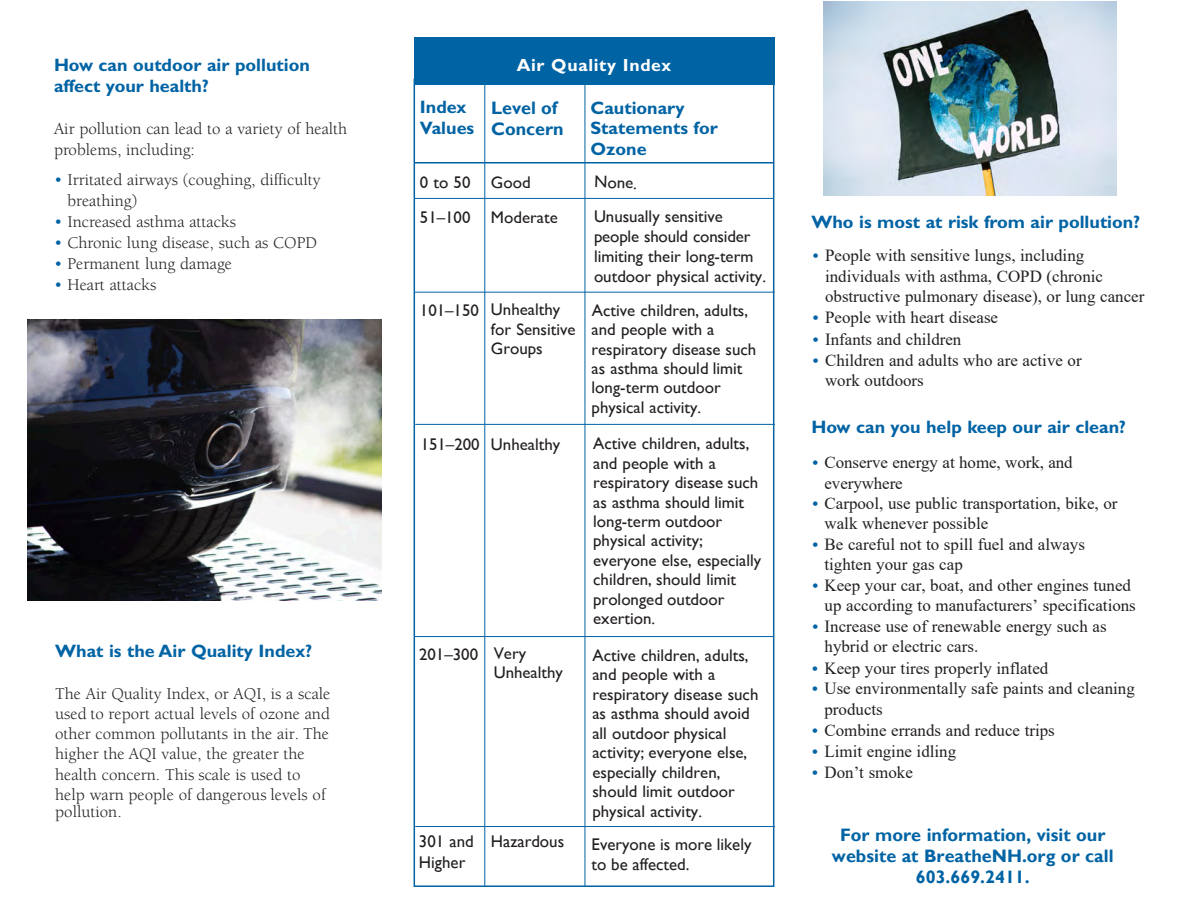
<style>
.page{position:relative;width:1188px;height:918px;background:#fff}
.page>*{position:absolute;margin:0;border:0;box-sizing:border-box;transform-origin:0 0}
.t1{font:700 18px/20.9px "Gill Sans";color:#0063a4}
.t2{font:700 18px/21px "Gill Sans";color:#0063a4;text-align:center}
.t3{font:700 18px/21.6px "Gill Sans";color:#0063a4}
.t4{font:700 17.7px "Gill Sans";letter-spacing:.04em;color:#fff}
.t5{font:16.95px/20.4px "Times New Roman";color:#231f20}
.t6{font:16.8px/19.5px "Gill Sans";color:#231f20}
.t7{font:16.8px/20.2px "Berkeley";color:#231f20}
.t8{font:16.8px/20.2px "Gill Sans";color:#221f1f}
.t9{font:16.8px/20.2px "Gill Sans";color:#231f20}
.s1{color:#0063a4}
.s2{font-style:inherit}
.s3{font-family:"Berkeley";color:#0063a4}
</style>
<div class="page">
<div style="left:414px;top:38px;width:360px;height:47px;background:#0063a4"></div>
<div style="left:414px;top:79px;width:360px;height:808px;border:2px solid #0063a4"></div>
<hr style="left:484px;top:76px;width:1px;height:810px;background:#0063a4">
<hr style="left:585px;top:80px;width:1px;height:806px;background:#0063a4">
<hr style="left:414px;top:162px;width:359px;height:2px;background:#0063a4">
<hr style="left:414px;top:198px;width:360px;height:1px;background:#0063a4">
<hr style="left:415px;top:292px;width:359px;height:1px;background:#0063a4">
<hr style="left:415px;top:424px;width:360px;height:1px;background:#0063a4">
<hr style="left:414px;top:636px;width:360px;height:1px;background:#0063a4">
<img style="left:27px;top:320px;width:355px;height:280px">
<img style="left:824px;top:1px;width:292px;height:195px">
<hr style="left:415px;top:826px;width:360px;height:1px;background:#0063a4">
<p class="t1" style="left:54px;top:57px;width:257px">How can outdoor air pollution affect your health?</p>
<p class="t7" style="left:54px;top:120px;width:295px;line-height:21px">Air pollution can lead to a variety of health problems, including:</p>
<p class="t7" style="left:68px;top:171px;width:255px;line-height:21px;text-indent:-14px"><span class="s1">•</span> Irritated airways (coughing, difficulty breathing)</p>
<p class="t7" style="left:54px;top:213px;width:183px"><span class="s1">•</span> Increased asthma attacks</p>
<p class="t7" style="left:54px;top:234px;width:265px"><span class="s1">•</span> Chronic lung disease, such as COPD</p>
<p class="t7" style="left:54px;top:255px;width:180px"><span class="s1">•</span> Permanent lung damage</p>
<p class="t7" style="left:54px;top:276px;width:104px"><span class="s1">•</span> Heart attacks</p>
<p class="t1" style="left:55px;top:642px;width:258px">What is the Air Quality Index?</p>
<p class="t7" style="left:55px;top:685px;width:277px">The Air Quality Index, or AQI, is a scale used to report actual levels of ozone and other common pollutants in the air. The higher the AQI value, the greater the health concern. This scale is used to help warn people of dangerous levels of</p>
<p class="t7" style="left:55px;top:803px;width:68px">pollution.</p>
<p class="t4" style="left:517px;top:59px;width:156px">Air Quality Index</p>
<p class="t1" style="left:420px;top:99px;width:48px">Index</p>
<p class="t3" style="left:420px;top:97px;width:145px;text-indent:71px">Level of<br><span class="s2">Values</span> Concern</p>
<p class="t1" style="left:590px;top:99px;width:129px">Cautionary<br>Statements for<br>Ozone</p>
<p class="t6" style="left:420px;top:173px;width:112px">0 to 50 Good</p>
<p class="t6" style="left:595px;top:172px;width:44px;rotate:2deg">None.</p>
<p class="t6" style="left:420px;top:207px;width:139px">51–100 Moderate</p>
<p class="t6" style="left:594px;top:207px;width:174px">Unusually sensitive people should consider limiting their long-term outdoor physical activity.</p>
<p class="t6" style="left:491px;top:299px;width:86px;text-indent:-71px">101–150 Unhealthy for Sensitive<br>Groups</p>
<p class="t6" style="left:592px;top:300px;width:166px">Active children, adults, and people with a respiratory disease such as asthma should limit long-term outdoor physical activity.</p>
<p class="t6" style="left:421px;top:435px;width:141px">151–200 Unhealthy</p>
<p class="t6" style="left:593px;top:434px;width:170px">Active children, adults, and people with a respiratory disease such as asthma should limit long-term outdoor physical activity; everyone else, especially children, should limit prolonged outdoor exertion.</p>
<p class="t6" style="left:494px;top:645px;width:71px;line-height:18.3px;text-indent:-75px">201–300 Very<br>Unhealthy</p>
<p class="t6" style="left:592px;top:645px;width:168px">Active children, adults, and people with a respiratory disease such as asthma should avoid all outdoor physical activity; everyone else, especially children, should limit outdoor physical activity.</p>
<p class="t9" style="left:419px;top:832px;width:56px">301 and<br>Higher</p>
<p class="t9" style="left:491px;top:831px;width:75px">Hazardous</p>
<p class="t8" style="left:592px;top:834px;width:161px">Everyone is more likely to be affected.</p>
<p class="t1" style="left:812px;top:214px;width:330px">Who is most at risk from air pollution?</p>
<p class="t5" style="left:825px;top:244px;width:321px;text-indent:-14px"><span class="s3">•</span> People with sensitive lungs, including individuals with asthma, COPD (chronic obstructive pulmonary disease), or lung cancer</p>
<p class="t5" style="left:812px;top:307px;width:188px"><span class="s3">•</span> People with heart disease</p>
<p class="t5" style="left:812px;top:328px;width:151px"><span class="s3">•</span> Infants and children</p>
<p class="t5" style="left:825px;top:349px;width:258px;text-indent:-14px"><span class="s3">•</span> Children and adults who are active or work outdoors</p>
<p class="t1" style="left:812px;top:419px;width:316px">How can you help keep our air clean?</p>
<p class="t5" style="left:825px;top:452px;width:250px;text-indent:-14px"><span class="s3">•</span> Conserve energy at home, work, and everywhere</p>
<p class="t5" style="left:825px;top:493px;width:295px;text-indent:-14px"><span class="s3">•</span> Carpool, use public transportation, bike, or walk whenever possible</p>
<p class="t5" style="left:825px;top:533px;width:262px;text-indent:-14px"><span class="s3">•</span> Be careful not to spill fuel and always tighten your gas cap</p>
<p class="t5" style="left:811px;top:574px;width:322px"><span class="s3">•</span> Keep your car, boat, and other engines tuned</p>
<p class="t5" style="left:811px;top:615px;width:297px"><span class="s3">•</span> Increase use of renewable energy such as</p>
<p class="t5" style="left:825px;top:595px;width:313px">up according to manufacturers’ specifications</p>
<p class="t5" style="left:825px;top:636px;width:155px">hybrid or electric cars.</p>
<p class="t5" style="left:811px;top:658px;width:239px"><span class="s3">•</span> Keep your tires properly inflated</p>
<p class="t5" style="left:824px;top:678px;width:312px;text-indent:-14px"><span class="s3">•</span> Use environmentally safe paints and cleaning products</p>
<p class="t5" style="left:811px;top:719px;width:245px"><span class="s3">•</span> Combine errands and reduce trips</p>
<p class="t5" style="left:811px;top:741px;width:147px"><span class="s3">•</span> Limit engine idling</p>
<p class="t5" style="left:811px;top:762px;width:104px"><span class="s3">•</span> Don’t smoke</p>
<p class="t2" style="left:832px;top:825px;width:283px">For more information, visit our website at BreatheNH.org or call<br>603.669.2411<span class="s2">.</span></p>
</div>
